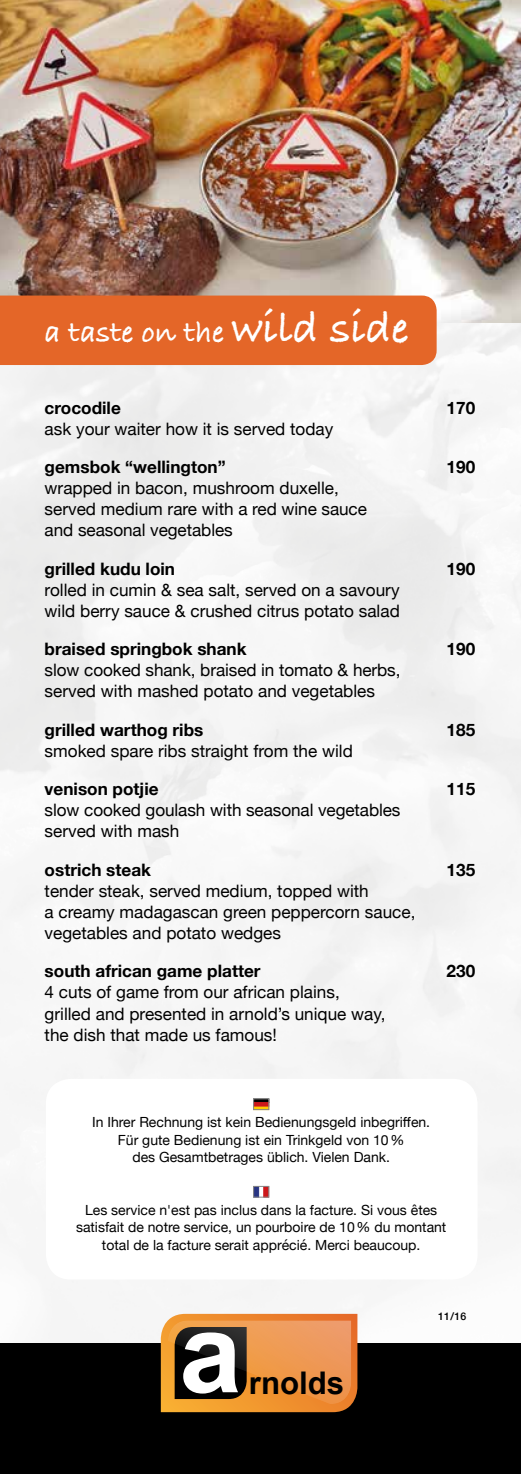
<style>
.page{position:relative;width:521px;height:1474px;background:#fff}
.page>*{position:absolute;margin:0;border:0;box-sizing:border-box;transform-origin:0 0}
.t1{font:700 31.5px "Bradley Hand ITCTT";color:#fff}
.t2{font:700 31.15px "Arial";color:#000}
.t3{font:17.15px/21px "Helvetica Neue";color:#000}
.t4{font:700 17.15px "Helvetica Neue";color:#000}
.t5{font:14px/17.5px "Helvetica Neue";color:#000;text-align:center}
.t6{font:500 10.5px "Helvetica Neue";color:#000}
.s1{font-size:45.5px}
</style>
<div class="page">
<div style="left:0;top:1343px;width:521px;height:130px;background:#000"></div>
<svg style="left:161px;top:1313px;width:196px;height:99px;background:#ce8f53"></svg>
<img style="left:0;top:0;width:521px;height:323px">
<div style="left:0;top:295px;width:437px;height:70px;background:#e46628"></div>
<div style="left:253px;top:1098px;width:16px;height:4px;border:1px solid #000"></div>
<hr style="left:253px;top:1106px;width:16px;height:3px;background:#fc0">
<hr style="left:253px;top:1102px;width:16px;height:4px;background:#cd171a">
<div style="left:253px;top:1098px;width:16px;height:11px;border:1px solid #878787"></div>
<div style="left:254px;top:1186px;width:5px;height:11px;background:#283583"></div>
<div style="left:264px;top:1186px;width:5px;height:11px;background:#cd171a"></div>
<div style="left:253px;top:1186px;width:16px;height:11px;border:1px solid #878787"></div>
<h1 class="t1" style="left:45px;top:308px;width:365px">a taste on the <span class="s1">wild side</span></h1>
<p class="t4" style="left:45px;top:394px;width:78px">crocodile</p>
<p class="t4" style="left:447px;top:394px;width:30px">170</p>
<p class="t3" style="left:45px;top:419px;width:290px">ask your waiter how it is served today</p>
<p class="t4" style="left:45px;top:453px;width:182px">gemsbok “wellington”</p>
<p class="t4" style="left:447px;top:453px;width:30px">190</p>
<p class="t3" style="left:45px;top:478px;width:324px">wrapped in bacon, mushroom duxelle, served medium rare with a red wine sauce and seasonal vegetables</p>
<p class="t4" style="left:45px;top:555px;width:132px">grilled kudu loin</p>
<p class="t4" style="left:447px;top:555px;width:30px">190</p>
<p class="t3" style="left:45px;top:580px;width:357px">rolled in cumin &amp; sea salt, served on a savoury wild berry sauce &amp; crushed citrus potato salad</p>
<p class="t4" style="left:45px;top:636px;width:203px">braised springbok shank</p>
<p class="t4" style="left:447px;top:636px;width:30px">190</p>
<p class="t3" style="left:45px;top:660px;width:357px">slow cooked shank, braised in tomato &amp; herbs, served with mashed potato and vegetables</p>
<p class="t4" style="left:45px;top:716px;width:160px">grilled warthog ribs</p>
<p class="t4" style="left:447px;top:716px;width:30px">185</p>
<p class="t3" style="left:45px;top:741px;width:310px">smoked spare ribs straight from the wild</p>
<p class="t4" style="left:45px;top:775px;width:116px">venison potjie</p>
<p class="t4" style="left:447px;top:775px;width:30px">115</p>
<p class="t3" style="left:45px;top:800px;width:357px">slow cooked goulash with seasonal vegetables served with mash</p>
<p class="t4" style="left:45px;top:856px;width:108px">ostrich steak</p>
<p class="t4" style="left:447px;top:856px;width:30px">135</p>
<p class="t3" style="left:45px;top:881px;width:372px">tender steak, served medium, topped with<br>a creamy madagascan green peppercorn sauce, vegetables and potato wedges</p>
<p class="t4" style="left:45px;top:957px;width:217px">south african game platter</p>
<p class="t4" style="left:447px;top:957px;width:30px">230</p>
<p class="t3" style="left:45px;top:982px;width:342px">4 cuts of game from our african plains, grilled and presented in arnold’s unique way, the dish that made us famous!</p>
<p class="t5" style="left:92px;top:1114px;width:339px">In Ihrer Rechnung ist kein Bedienungsgeld inbegriffen.<br>Für gute Bedienung ist ein Trinkgeld von 10%<br>des Gesamtbetrages üblich. Vielen Dank.</p>
<p class="t5" style="left:76px;top:1201px;width:372px">Les service n'est pas inclus dans la facture. Si vous êtes satisfait de notre service, un pourboire de 10% du montant total de la facture serait apprécié. Merci beaucoup.</p>
<h2 class="t2" style="left:249px;top:1362px;width:97px">rnolds</h2>
<p class="t6" style="left:438px;top:1308px;width:30px">11/16</p>
</div>
